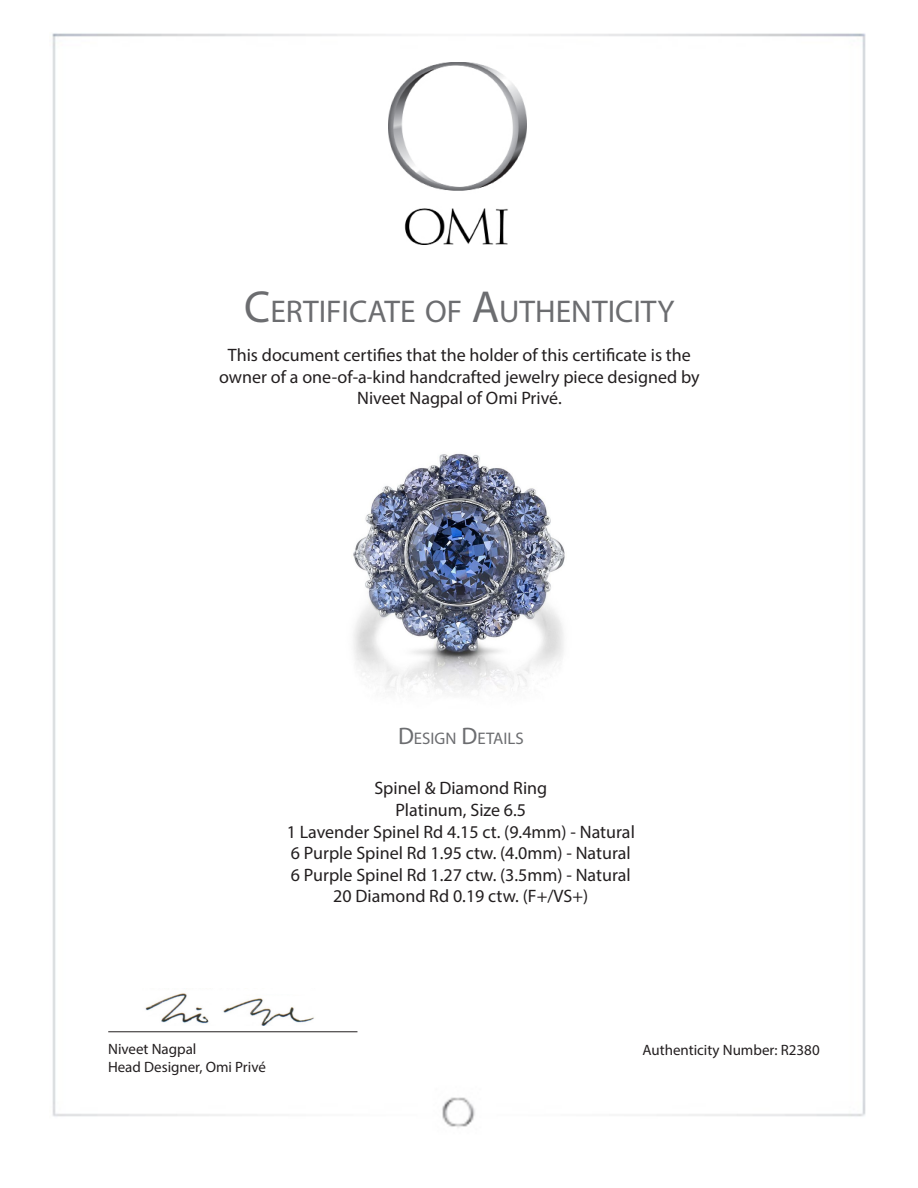
<style>
.page{position:relative;width:918px;height:1188px;background:#fff}
.page>*{position:absolute;margin:0;border:0;box-sizing:border-box;transform-origin:0 0}
.t1{font:31.5px "Myriad Pro";color:#6c6d70}
.t2{font:18px/21.6px "Myriad Pro";color:#231f20;text-align:center}
.t3{font:16.8px "Myriad Pro";color:#6c6d70}
.t4{font:15px "Myriad Pro";color:#231f20}
.s1{font-size:45px}
.s2{font-size:24px}
</style>
<div class="page">
<img style="left:52px;top:33px;width:814px;height:1095px">
<hr style="left:108px;top:1031px;width:249px;height:1px;background:#231f20">
<img style="left:388px;top:63px;width:142px;height:182px">
<img style="left:143px;top:988px;width:172px;height:38px">
<img style="left:297px;top:432px;width:324px;height:286px">
<p class="t1" style="left:244px;top:292px;width:432px"><span class="s1">C</span>ERTIFICATE OF <span class="s1">A</span>UTHENTICITY</p>
<p class="t2" style="left:219px;top:344px;width:482px">This document certifies that the holder of this certificate is the owner of a one-of-a-kind handcrafted jewelry piece designed by<br>Niveet Nagpal of Omi Privé.</p>
<p class="t3" style="left:398px;top:728px;width:126px"><span class="s2">D</span>ESIGN <span class="s2">D</span>ETAILS</p>
<p class="t2" style="left:374px;top:777px;width:174px">Spinel &amp; Diamond Ring</p>
<p class="t2" style="left:396px;top:799px;width:132px">Platinum, Size 6.5</p>
<p class="t2" style="left:287px;top:821px;width:350px">1 Lavender Spinel Rd 4.15 ct. (9.4mm) - Natural</p>
<p class="t2" style="left:291px;top:842px;width:342px">6 Purple Spinel Rd 1.95 ctw. (4.0mm) - Natural</p>
<p class="t2" style="left:291px;top:864px;width:342px">6 Purple Spinel Rd 1.27 ctw. (3.5mm) - Natural</p>
<p class="t2" style="left:333px;top:885px;width:257px">20 Diamond Rd 0.19 ctw. (F+/VS+)</p>
<p class="t4" style="left:108px;top:1040px;width:90px">Niveet Nagpal</p>
<p class="t4" style="left:108px;top:1058px;width:160px">Head Designer, Omi Privé</p>
<p class="t4" style="left:642px;top:1040px;width:179px">Authenticity Number: R2380</p>
</div>
